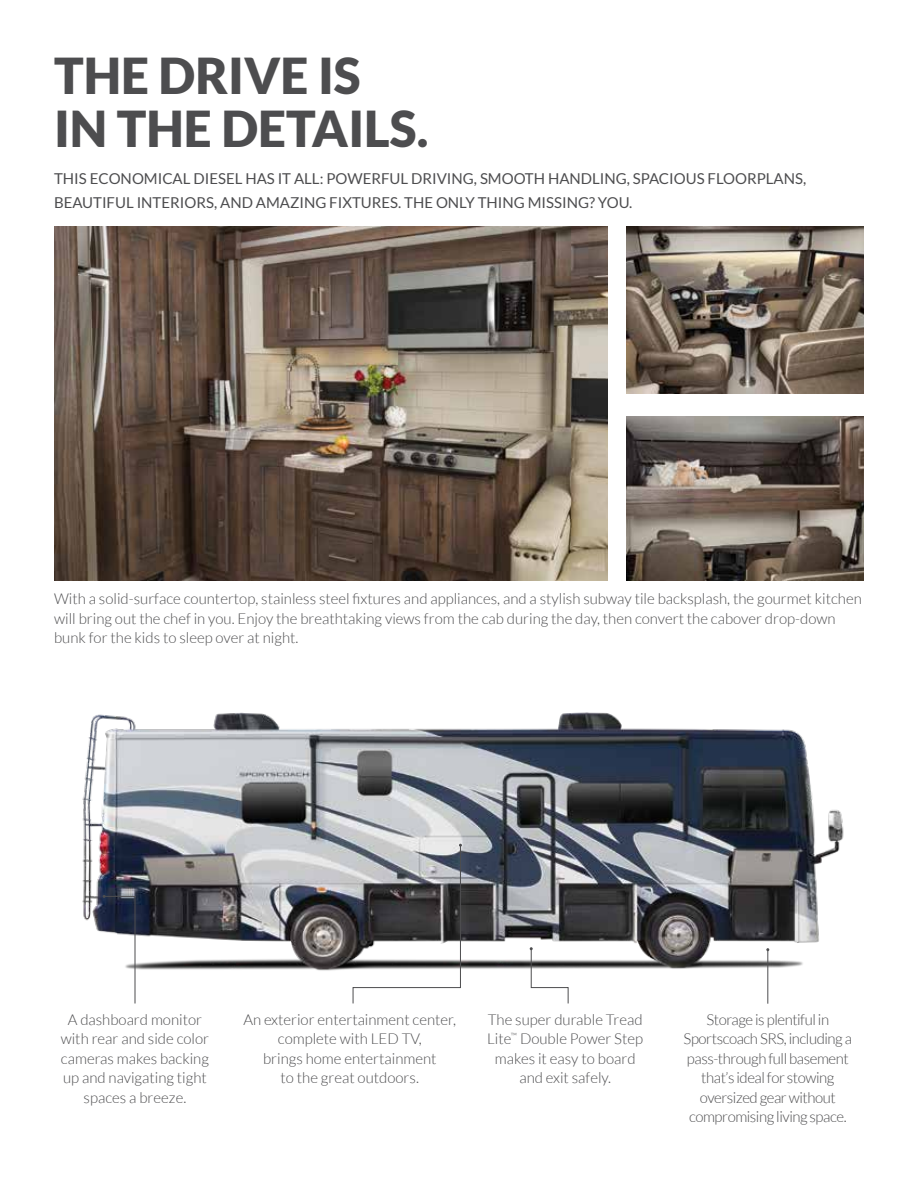
<style>
.page{position:relative;width:918px;height:1188px;background:#fff}
.page>*{position:absolute;margin:0;border:0;box-sizing:border-box;transform-origin:0 0}
.t1{font:900 49.5px/52.5px "Lato";color:#4d4d4f}
.t2{font:300 15px/19.5px "Lato";color:#4d4d4f;text-align:center}
.t3{font:15px/24px "Lato";color:#4d4d4f}
.t4{font:300 15px/19.5px "Lato";letter-spacing:-.03em;color:#4d4d4f;text-align:center}
</style>
<div class="page">
<img style="left:82px;top:712px;width:762px;height:259px">
<img style="left:54px;top:226px;width:554px;height:354px">
<img style="left:627px;top:226px;width:237px;height:167px">
<img style="left:627px;top:417px;width:237px;height:163px">
<div style="left:94px;top:886px;width:51px;height:125px;background:#fff;opacity:.75"></div>
<svg style="left:103px;top:895px;width:33px;height:109px"></svg>
<div style="left:758px;top:939px;width:20px;height:73px;background:#fff;opacity:.75"></div>
<hr style="left:767px;top:950px;width:1px;height:54px;background:#4d4d4f">
<div style="left:521px;top:938px;width:57px;height:73px;background:#fff"></div>
<svg style="left:530px;top:947px;width:39px;height:57px"></svg>
<div style="left:343px;top:835px;width:128px;height:177px;background:#fff;opacity:.75"></div>
<svg style="left:352px;top:844px;width:110px;height:160px"></svg>
<h1 class="t1" style="left:54px;top:49px;width:376px">THE DRIVE IS<br>IN THE DETAILS.</h1>
<p class="t3" style="left:54px;top:167px;width:754px">THIS ECONOMICAL DIESEL HAS IT ALL: POWERFUL DRIVING, SMOOTH HANDLING, SPACIOUS FLOORPLANS,<br>BEAUTIFUL INTERIORS, AND AMAZING FIXTURES. THE ONLY THING MISSING? YOU.</p>
<p class="t2" style="left:54px;top:589px;width:809px;text-align:left">With a solid-surface countertop, stainless steel fixtures and appliances, and a stylish subway tile backsplash, the gourmet kitchen will bring out the chef in you. Enjoy the breathtaking views from the cab during the day, then convert the cabover drop-down bunk for the kids to sleep over at night.</p>
<p class="t2" style="left:61px;top:1010px;width:150px">A dashboard monitor with rear and side color cameras makes backing up and navigating tight spaces a breeze.</p>
<p class="t2" style="left:243px;top:1010px;width:214px">An exterior entertainment center, complete with LED TV,<br>brings home entertainment<br>to the great outdoors.</p>
<p class="t2" style="left:487px;top:1010px;width:157px">The super durable Tread<br>Lite<sup>™</sup> Double Power Step makes it easy to board and exit safely.</p>
<p class="t4" style="left:684px;top:1010px;width:170px">Storage is plentiful in<br>Sportscoach SRS, including a pass-through full basement that’s ideal for stowing oversized gear without compromising living space.</p>
</div>
